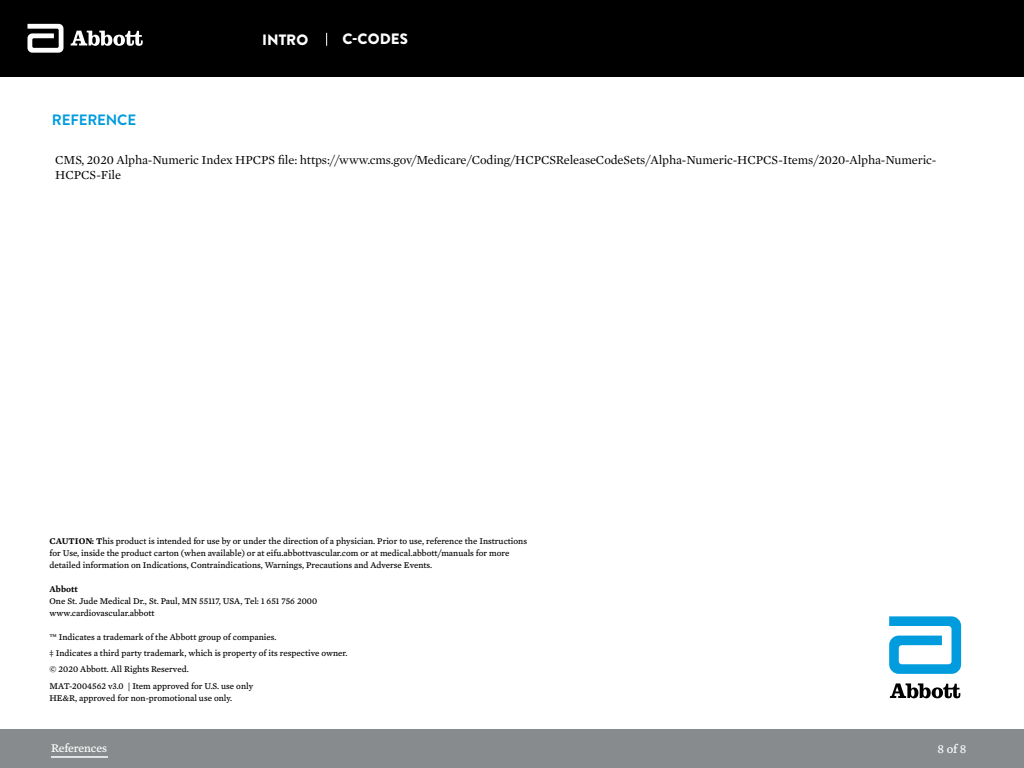
<style>
.page{position:relative;width:1024px;height:768px;background:#fff}
.page>*{position:absolute;margin:0;border:0;box-sizing:border-box;transform-origin:0 0}
.t1{font:900 15px "Brandon Grotesque";letter-spacing:.005em;color:#fff}
.square_bullets{font:700 15px "Brandon Grotesque";letter-spacing:-.01em;color:#009cde}
.square_bullets-2{font:12.5px/15px "Mercury Text G1";letter-spacing:-.01em;color:#000}
.t2{font:12.5px "Mercury Text G4";color:#fff}
.t3{font:12px "Mercury Text G4";letter-spacing:-.01em;color:#fff}
.t4{font:9px/12px "Mercury Text G4";color:#000}
.t5{font:600 9px "Mercury Text G4";color:#000}
.s1{font-weight:600}
</style>
<div class="page">
<div style="left:0;top:730px;width:1024px;height:38px;background:#888b8d"></div>
<div style="left:0;top:0;width:1024px;height:76px;background:#000"></div>
<svg style="left:28px;top:24px;width:36px;height:29px"></svg>
<svg style="left:71px;top:31px;width:72px;height:15px"></svg>
<svg style="left:326px;top:33px;width:1px;height:13px"></svg>
<hr style="left:51px;top:756px;width:57px;height:2px;background:#fff">
<svg style="left:889px;top:616px;width:72px;height:58px"></svg>
<svg style="left:890px;top:683px;width:70px;height:15px"></svg>
<h1 class="t1" style="left:262px;top:29px;width:48px">INTRO</h1>
<h1 class="t1" style="left:343px;top:28px;width:67px">C-CODES</h1>
<p class="square_bullets" style="left:52px;top:109px;width:86px">REFERENCE</p>
<p class="square_bullets-2" style="left:55px;top:151px;width:883px">CMS, 2020 Alpha-Numeric Index HPCPS file: https://www.cms.gov/Medicare/Coding/HCPCSReleaseCodeSets/Alpha-Numeric-HCPCS-Items/2020-Alpha-Numeric-<br>HCPCS-File</p>
<p class="t4" style="left:50px;top:534px;width:479px"><span class="s1">CAUTION: T</span>his product is intended for use by or under the direction of a physician. Prior to use, reference the Instructions for Use, inside the product carton (when available) or at eifu.abbottvascular.com or at medical.abbott/manuals for more detailed information on Indications, Contraindications, Warnings, Precautions and Adverse Events.</p>
<p class="t5" style="left:50px;top:582px;width:30px">Abbott</p>
<p class="t4" style="left:50px;top:594px;width:269px">One St. Jude Medical Dr., St. Paul, MN 55117, USA, Tel: 1 651 756 2000</p>
<p class="t4" style="left:50px;top:606px;width:107px">www.cardiovascular.abbott</p>
<p class="t4" style="left:50px;top:630px;width:228px">™ Indicates a trademark of the Abbott group of companies.</p>
<p class="t4" style="left:50px;top:647px;width:300px">‡ Indicates a third party trademark, which is property of its respective owner.</p>
<p class="t4" style="left:50px;top:663px;width:141px">© 2020 Abbott. All Rights Reserved.</p>
<p class="t4" style="left:50px;top:679px;width:205px">MAT-2004562 v3.0 | Item approved for U.S. use only</p>
<p class="t4" style="left:50px;top:691px;width:184px">HE&amp;R, approved for non-promotional use only.</p>
<h3 class="t3" style="left:51px;top:739px;width:57px">References</h3>
<h2 class="t2" style="left:938px;top:739px;width:30px">8 of 8</h2>
</div>
